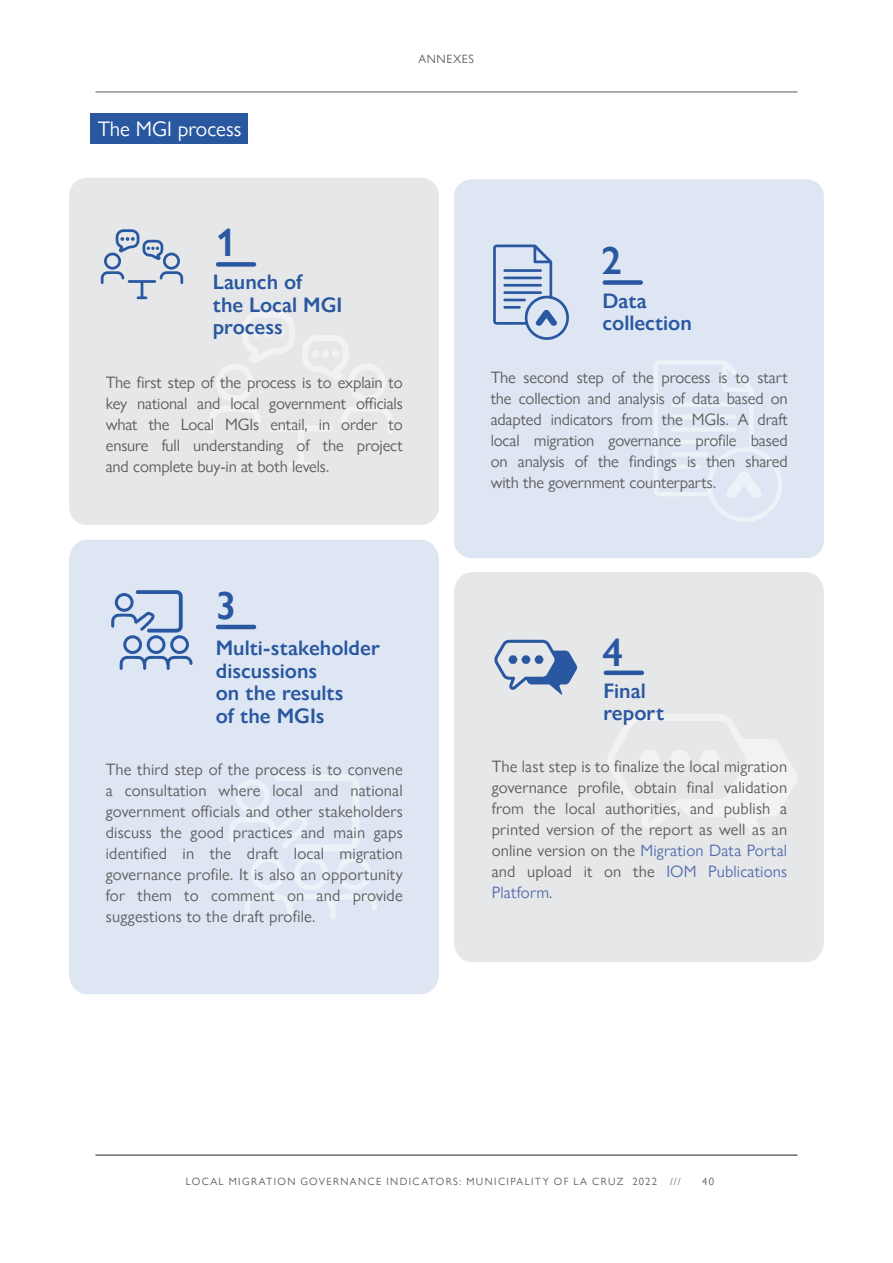
<style>
.page{position:relative;width:893px;height:1263px;background:#fff}
.page>*{position:absolute;margin:0;border:0;box-sizing:border-box;transform-origin:0 0}
.t1{font:600 39px "Gill Sans Nova";color:#2957a0}
.t2{font:600 21px/22.5px "Gill Sans Nova";color:#2957a0}
.t3{font:21px "Gill Sans Nova";color:#fff}
.t4{font:16.5px/21px "Gill Sans Nova";letter-spacing:-.005em;color:#5d5d5d;text-align:justify}
.t5{font:12px "Gill Sans Nova";letter-spacing:.045em;color:#5d5d5d}
.t6{font:10.5px "Gill Sans Nova";letter-spacing:.13em;color:#5d5d5d}
.s1{color:#566eaf}
</style>
<div class="page">
<hr style="left:95px;top:1155px;width:702px;height:1px;background:#231f20">
<hr style="left:95px;top:92px;width:702px;height:1px;background:#5c5c5c">
<div style="left:454px;top:179px;width:370px;height:379px;background:#dee6f3;border-radius:17px"></div>
<svg style="left:654px;top:361px;width:128px;height:161px"></svg>
<svg style="left:493px;top:244px;width:76px;height:96px"></svg>
<div style="left:69px;top:178px;width:370px;height:347px;background:#e6e7e9;border-radius:18px"></div>
<svg style="left:209px;top:312px;width:184px;height:156px"></svg>
<div style="left:276px;top:329px;width:9px;height:8px;background:#f2f2f4;border-radius:50%"></div>
<div style="left:264px;top:329px;width:9px;height:8px;background:#f2f2f4;border-radius:50%"></div>
<div style="left:252px;top:329px;width:9px;height:8px;background:#f2f2f4;border-radius:50%"></div>
<div style="left:322px;top:350px;width:7px;height:8px;background:#f2f2f4;border-radius:50%"></div>
<div style="left:311px;top:350px;width:8px;height:8px;background:#f2f2f4;border-radius:50%"></div>
<div style="left:332px;top:350px;width:7px;height:8px;background:#f2f2f4;border-radius:50%"></div>
<svg style="left:101px;top:229px;width:82px;height:70px"></svg>
<div style="left:69px;top:540px;width:370px;height:454px;background:#dee6f3"></div>
<svg style="left:229px;top:774px;width:148px;height:146px;background:#e0e9f4"></svg>
<svg style="left:111px;top:590px;width:82px;height:80px;background:#b2c3df"></svg>
<div style="left:454px;top:572px;width:370px;height:390px;background:#e6e7e9"></div>
<svg style="left:606px;top:714px;width:192px;height:126px"></svg>
<div style="left:90px;top:113px;width:158px;height:30px;background:#2957a0"></div>
<div style="left:606px;top:670px;width:36px;height:5px;background:#2957a0"></div>
<div style="left:605px;top:280px;width:36px;height:5px;background:#2957a0"></div>
<div style="left:218px;top:262px;width:36px;height:5px;background:#2957a0"></div>
<hr style="left:218px;top:625px;width:36px;height:4px;background:#2957a0">
<svg style="left:494px;top:640px;width:83px;height:55px;background:#a6b6d0"></svg>
<p class="t3" style="left:98px;top:116px;width:145px">The MGI process</p>
<h1 class="t1" style="left:216px;top:219px;width:22px">1</h1>
<p class="t2" style="left:213px;top:271px;width:131px">Launch of<br>the Local MGI process</p>
<p class="t5" style="left:418px;top:51px;width:57px">ANNEXES</p>
<h1 class="t1" style="left:601px;top:236px;width:22px">2</h1>
<p class="t2" style="left:602px;top:289px;width:91px">Data collection</p>
<p class="t4" style="left:106px;top:371px;width:299px">The first step of the process is to explain to key national and local government officials what the Local MGIs entail, in order to ensure full understanding of the project and complete buy-in at both levels.</p>
<p class="t4" style="left:491px;top:367px;width:299px">The second step of the process is to start the collection and analysis of data based on adapted indicators from the MGIs. A draft local migration governance profile based on analysis of the findings is then shared with the government counterparts.</p>
<h1 class="t1" style="left:216px;top:581px;width:22px">3</h1>
<p class="t2" style="left:216px;top:636px;width:166px">Multi-stakeholder discussions<br>on the results<br>of the MGIs</p>
<h1 class="t1" style="left:602px;top:628px;width:22px">4</h1>
<p class="t2" style="left:604px;top:679px;width:62px">Final report</p>
<p class="t4" style="left:106px;top:759px;width:299px">The third step of the process is to convene a consultation where local and national government officials and other stakeholders discuss the good practices and main gaps identified in the draft local migration governance profile. It is also an opportunity for them to comment on and provide suggestions to the draft profile.</p>
<p class="t4" style="left:492px;top:756px;width:297px">The last step is to finalize the local migration governance profile, obtain final validation from the local authorities, and publish a printed version of the report as well as an online version on the <span class="s1">Migration Data Portal </span>and upload it on the <span class="s1">IOM Publications Platform</span>.</p>
<p class="t6" style="left:186px;top:1175px;width:496px">LOCAL MIGRATION GOVERNANCE INDICATORS: MUNICIPALITY OF LA CRUZ 2022 ///</p>
<p class="t6" style="left:702px;top:1175px;width:13px">40</p>
</div>
